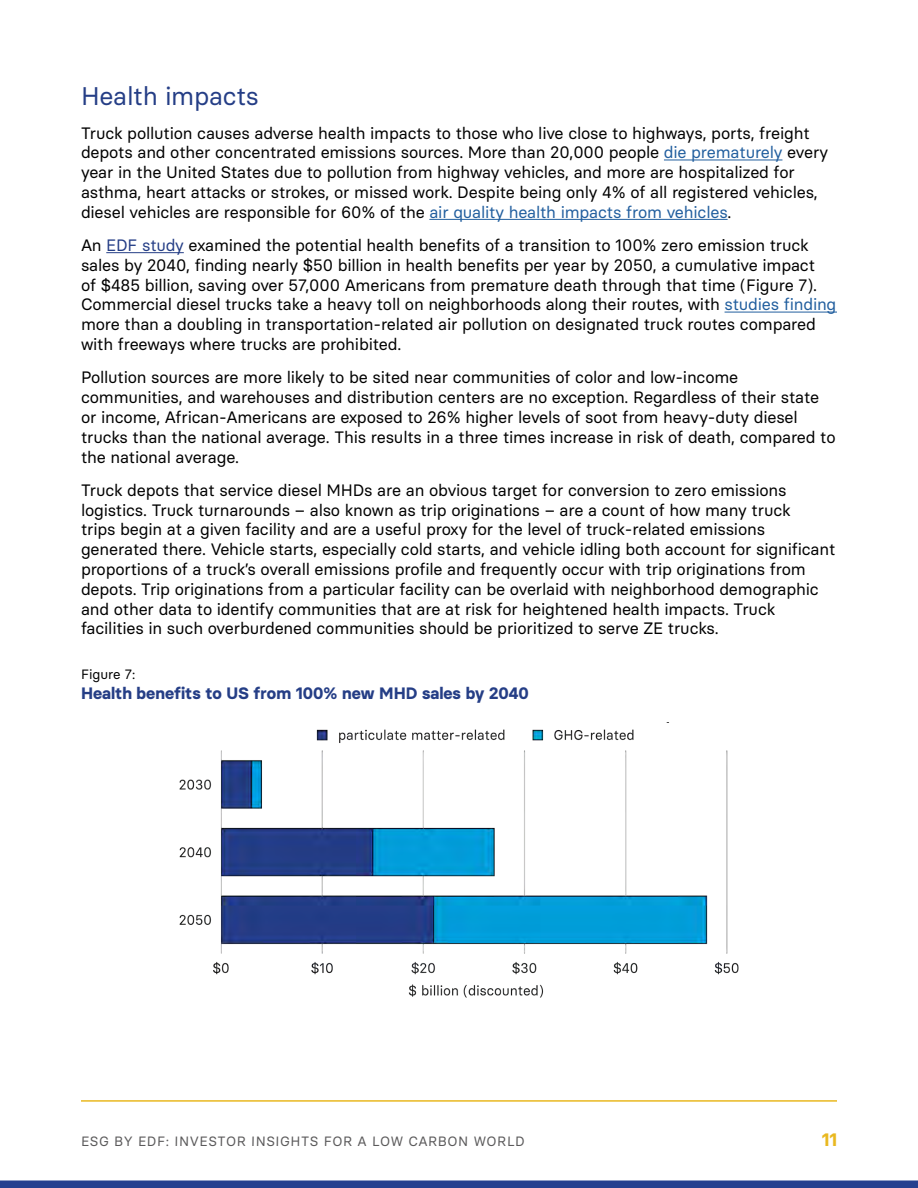
<style>
.page{position:relative;width:918px;height:1188px;background:#fff}
.page>*{position:absolute;margin:0;border:0;box-sizing:border-box;transform-origin:0 0}
.t1{font:25.5px "Basier Circle";letter-spacing:-.01em;color:#253e86}
.t2{font:700 18px "Basier Circle";color:#e9b820}
.t3{font:16.5px/19.8px "Basier Circle";letter-spacing:-.01em;color:#000}
.t4{font:700 16.5px "Basier Circle";color:#253e86}
.t5{font:13.5px "Basier Circle";color:#5b5a5b}
.t6{font:13.5px "Basier Circle";color:#000}
.s1{color:#215e9e}
.s2{color:#253e86}
</style>
<div class="page">
<div style="left:0;top:1180px;width:918px;height:8px;background:#25408f"></div>
<hr style="left:81px;top:1100px;width:756px;height:2px;background:#e9b820">
<hr style="left:664px;top:160px;width:118px;height:1px;background:#215e9e">
<hr style="left:429px;top:219px;width:299px;height:1px;background:#215e9e">
<hr style="left:106px;top:252px;width:78px;height:1px;background:#253e86">
<hr style="left:725px;top:312px;width:112px;height:1px;background:#215e9e">
<img style="left:179px;top:729px;width:560px;height:269px">
<h1 class="t1" style="left:81px;top:80px;width:179px">Health impacts</h1>
<p class="t3" style="left:81px;top:123px;width:749px">Truck pollution causes adverse health impacts to those who live close to highways, ports, freight depots and other concentrated emissions sources. More than 20,000 people <span class="s1">die prematurely</span> every year in the United States due to pollution from highway vehicles, and more are hospitalized for asthma, heart attacks or strokes, or missed work. Despite being only 4% of all registered vehicles, diesel vehicles are responsible for 60% of the <span class="s1">air quality health impacts from vehicles</span>.</p>
<p class="t3" style="left:81px;top:235px;width:757px">An <span class="s2">EDF study</span> examined the potential health benefits of a transition to 100% zero emission truck sales by 2040, finding nearly $50 billion in health benefits per year by 2050, a cumulative impact<br>of $485 billion, saving over 57,000 Americans from premature death through that time (Figure 7).<br>Commercial diesel trucks take a heavy toll on neighborhoods along their routes, with <span class="s1">studies finding </span>more than a doubling in transportation-related air pollution on designated truck routes compared with freeways where trucks are prohibited.</p>
<p class="t3" style="left:81px;top:367px;width:756px">Pollution sources are more likely to be sited near communities of color and low-income communities, and warehouses and distribution centers are no exception. Regardless of their state or income, African-Americans are exposed to 26% higher levels of soot from heavy-duty diesel trucks than the national average. This results in a three times increase in risk of death, compared to the national average.</p>
<p class="t3" style="left:81px;top:480px;width:756px">Truck depots that service diesel MHDs are an obvious target for conversion to zero emissions logistics. Truck turnarounds – also known as trip originations – are a count of how many truck<br>trips begin at a given facility and are a useful proxy for the level of truck-related emissions generated there. Vehicle starts, especially cold starts, and vehicle idling both account for significant proportions of a truck’s overall emissions profile and frequently occur with trip originations from depots. Trip originations from a particular facility can be overlaid with neighborhood demographic and other data to identify communities that are at risk for heightened health impacts. Truck facilities in such overburdened communities should be prioritized to serve ZE trucks.</p>
<p class="t6" style="left:81px;top:666px;width:56px">Figure 7:</p>
<p class="t4" style="left:81px;top:683px;width:449px">Health benefits to US from 100% new MHD sales by 2040</p>
<p class="t5" style="left:81px;top:1133px;width:445px">ESG BY EDF: INVESTOR INSIGHTS FOR A LOW CARBON WORLD</p>
<p class="t2" style="left:822px;top:1129px;width:17px">11</p>
</div>
